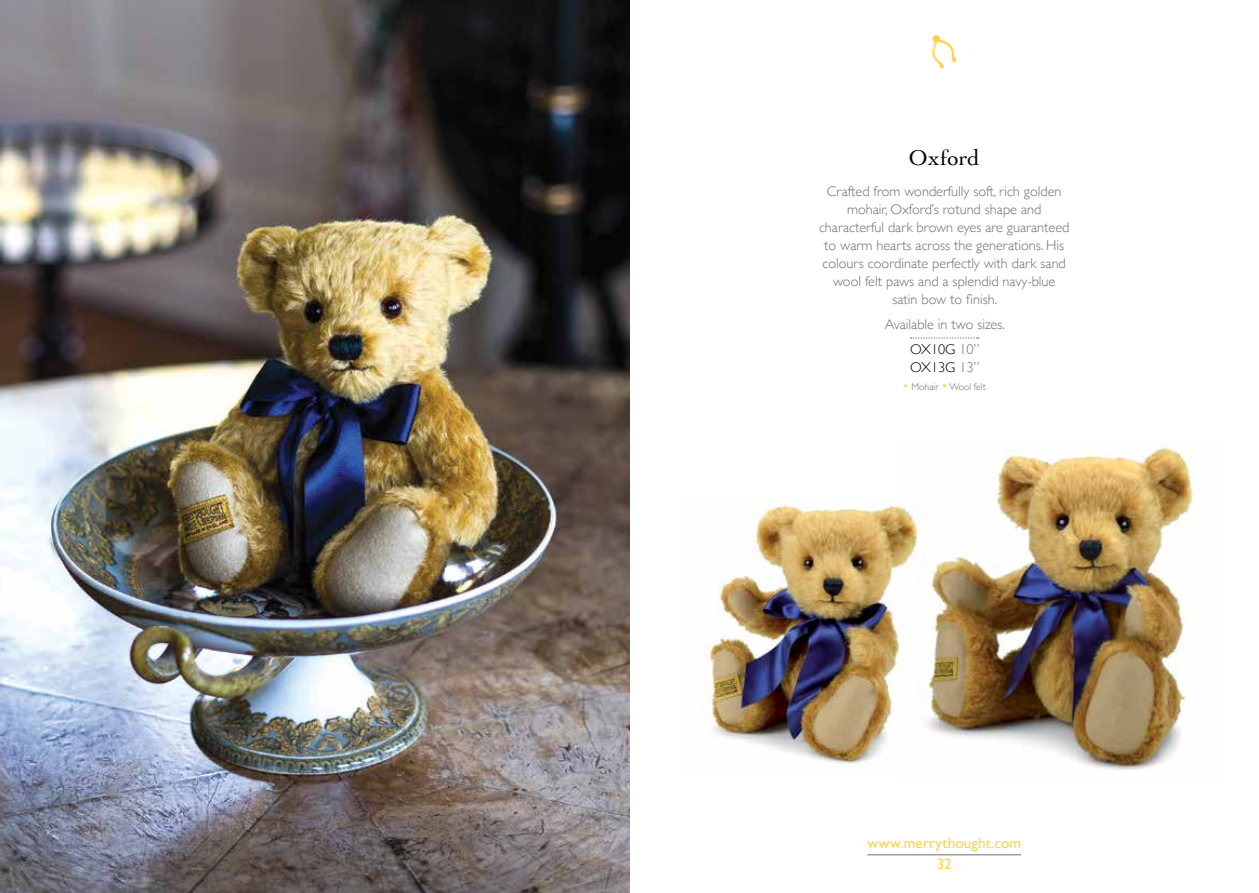
<style>
.page{position:relative;width:1259px;height:893px;background:#fff}
.page>*{position:absolute;margin:0;border:0;box-sizing:border-box;transform-origin:0 0}
.t1{font:22.5px "Cochin";letter-spacing:.005em;color:#000}
.t2{font:15px/21px "Gill Sans";letter-spacing:.01em;color:#ffd24f;text-align:center}
.t3{font:300 14.25px/18px "Gill Sans";color:#6d6e71;text-align:center}
.t4{font:300 14.25px "Gill Sans";color:#000}
.t5{font:300 9.75px "Gill Sans";color:#6d6e71}
.s1{color:#000}
.s2{color:#6d6e71}
.s3{font-size:12.3px;color:#ffd24f}
</style>
<div class="page">
<img style="left:704px;top:498px;width:198px;height:269px">
<hr style="left:867px;top:854px;width:154px;height:1px;background:#6d6e71">
<img style="left:0;top:0;width:629px;height:893px">
<img style="left:902px;top:442px;width:293px;height:328px">
<svg style="left:932px;top:35px;width:25px;height:34px"></svg>
<svg style="left:911px;top:337px;width:67px;height:2px"></svg>
<h1 class="t1" style="left:909px;top:142px;width:72px">Oxford</h1>
<p class="t3" style="left:819px;top:181px;width:252px">Crafted from wonderfully soft, rich golden mohair, Oxford’s rotund shape and characterful dark brown eyes are guaranteed to warm hearts across the generations. His colours coordinate perfectly with dark sand wool felt paws and a splendid navy-blue satin bow to finish.</p>
<p class="t3" style="left:884px;top:311px;width:122px;line-height:24.9px">Available in two sizes.<br><span class="s1">OX10G</span> 10”</p>
<p class="t4" style="left:910px;top:356px;width:71px">OX13G <span class="s2">13”</span></p>
<p class="t5" style="left:903px;top:379px;width:84px"><span class="s3">•</span> Mohair <span class="s3">•</span> Wool felt</p>
<p class="t2" style="left:867px;top:832px;width:155px">www.merrythought.com<br>32</p>
</div>
